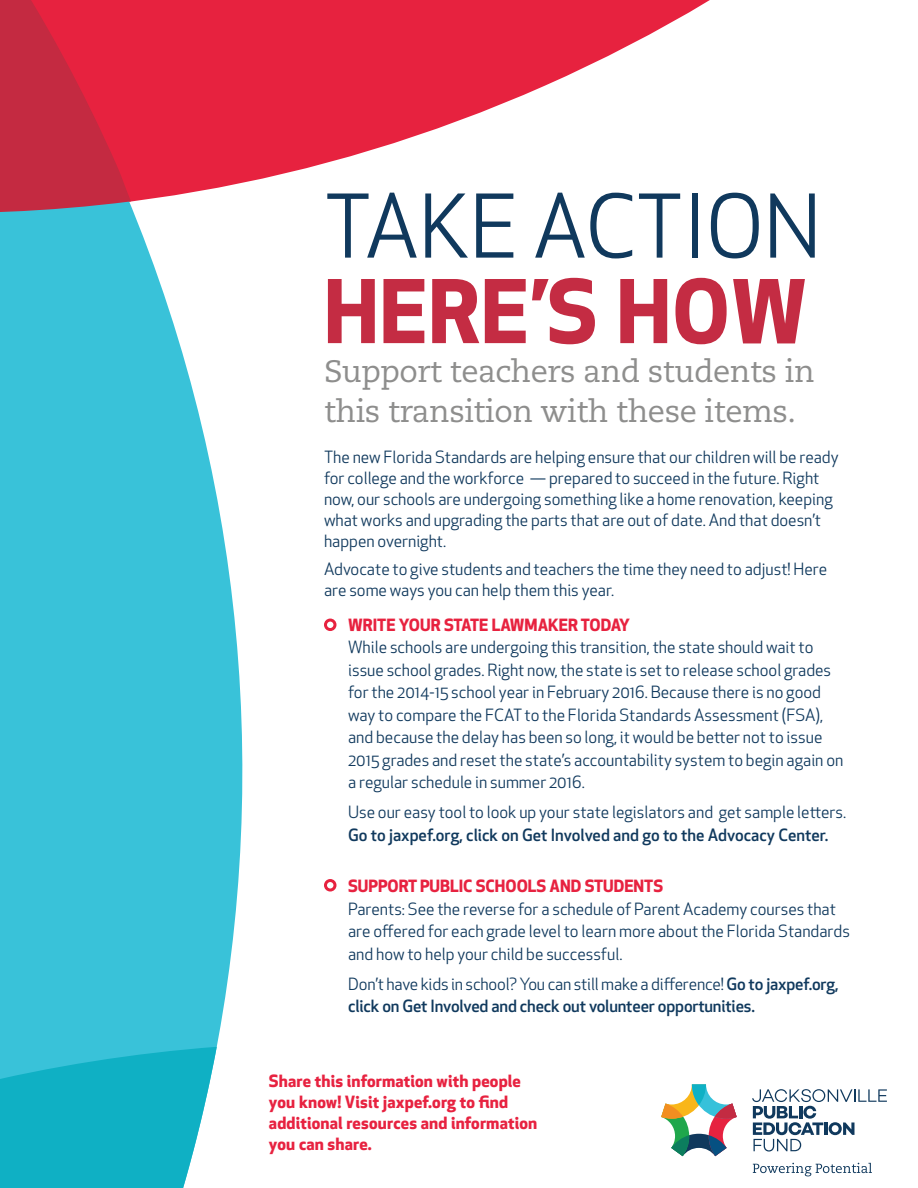
<style>
.page{position:relative;width:918px;height:1188px;background:#fff}
.page>*{position:absolute;margin:0;border:0;box-sizing:border-box;transform-origin:0 0}
.Normal_Normal___Afte{font:85.5px "Apex New";color:#10395d}
.Normal_Normal___Afte-2{font:700 85.5px "Apex New";letter-spacing:.01em;color:#c42c43}
.Normal_Normal___Afte-3{font:30.9px/40.3px "Caecilia LT Std";letter-spacing:-.015em;color:#8e8e8d}
.Normal_Normal___Afte-4{font:16.5px/22.5px "Apex New";color:#10395d}
.Normal_Normal___Afte-5{font:700 16.5px/21px "Apex New";letter-spacing:.01em;color:#e72240}
.Normal_Normal___Afte-6{font:500 16.5px/22.5px "Apex New";letter-spacing:-.01em;color:#10395d}
.Normal_Normal___Afte-7{font:700 16.5px "Apex New";color:#e7223f}
.s1{font-weight:500}
.s2{font-weight:400}
</style>
<div class="page">
<svg style="left:383px;top:0;width:327px;height:147px;fill:#e7223f"></svg>
<svg style="left:0;top:0;width:383px;height:1047px"></svg>
<svg style="left:0;top:1047px;width:217px;height:141px;background:#21b6c9"></svg>
<svg style="left:0;top:0;width:131px;height:243px;background:#ba3d56"></svg>
<div style="left:324px;top:619px;width:12px;height:12px;border:3px solid #e7223f;border-radius:50%"></div>
<div style="left:324px;top:879px;width:12px;height:13px;border:3px solid #e7223f;border-radius:50%"></div>
<svg style="left:661px;top:1084px;width:76px;height:72px"></svg>
<svg style="left:752px;top:1089px;width:135px;height:63px"></svg>
<svg style="left:753px;top:1163px;width:119px;height:13px"></svg>
<p class="Normal_Normal___Afte" style="left:324px;top:173px;width:499px">TAKE ACTION</p>
<p class="Normal_Normal___Afte-2" style="left:324px;top:250px;width:485px">HERE’S HOW</p>
<p class="Normal_Normal___Afte-3" style="left:324px;top:352px;width:492px">Support teachers and students in this transition with these items.</p>
<p class="Normal_Normal___Afte-4" style="left:324px;top:446px;width:516px;line-height:21px">The new Florida Standards are helping ensure that our children will be ready for college and the workforce — prepared to succeed in the future. Right now, our schools are undergoing something like a home renovation, keeping what works and upgrading the parts that are out of date. And that doesn’t happen overnight.</p>
<p class="Normal_Normal___Afte-4" style="left:324px;top:559px;width:505px;line-height:21px">Advocate to give students and teachers the time they need to adjust! Here are some ways you can help them this year.</p>
<p class="Normal_Normal___Afte-7" style="left:348px;top:613px;width:283px">WRITE YOUR STATE LAWMAKER TODAY</p>
<p class="Normal_Normal___Afte-4" style="left:348px;top:636px;width:497px">While schools are undergoing this transition, the state should wait to issue school grades. Right now, the state is set to release school grades for the 2014-15 school year in February 2016. Because there is no good way to compare the FCAT to the Florida Standards Assessment (FSA), and because the delay has been so long, it would be better not to issue 2015 grades and reset the state’s accountability system to begin again on a regular schedule in summer 2016.</p>
<p class="Normal_Normal___Afte-4" style="left:348px;top:801px;width:500px">Use our easy tool to look up your state legislators and get sample letters.<br><span class="s1">Go to jaxpef.org, click on Get Involved and go to the Advocacy Center.</span></p>
<p class="Normal_Normal___Afte-5" style="left:348px;top:875px;width:317px">SUPPORT PUBLIC SCHOOLS AND STUDENTS</p>
<p class="Normal_Normal___Afte-4" style="left:348px;top:897px;width:503px">Parents: See the reverse for a schedule of Parent Academy courses that are offered for each grade level to learn more about the Florida Standards and how to help your child be successful.</p>
<p class="Normal_Normal___Afte-6" style="left:348px;top:972px;width:492px"><span class="s2">Don’t have kids in school? You can still make a difference!</span> Go to jaxpef.org, click on Get Involved and check out volunteer opportunities.</p>
<p class="Normal_Normal___Afte-5" style="left:269px;top:1070px;width:270px">Share this information with people you know! Visit jaxpef.org to find additional resources and information you can share.</p>
</div>
